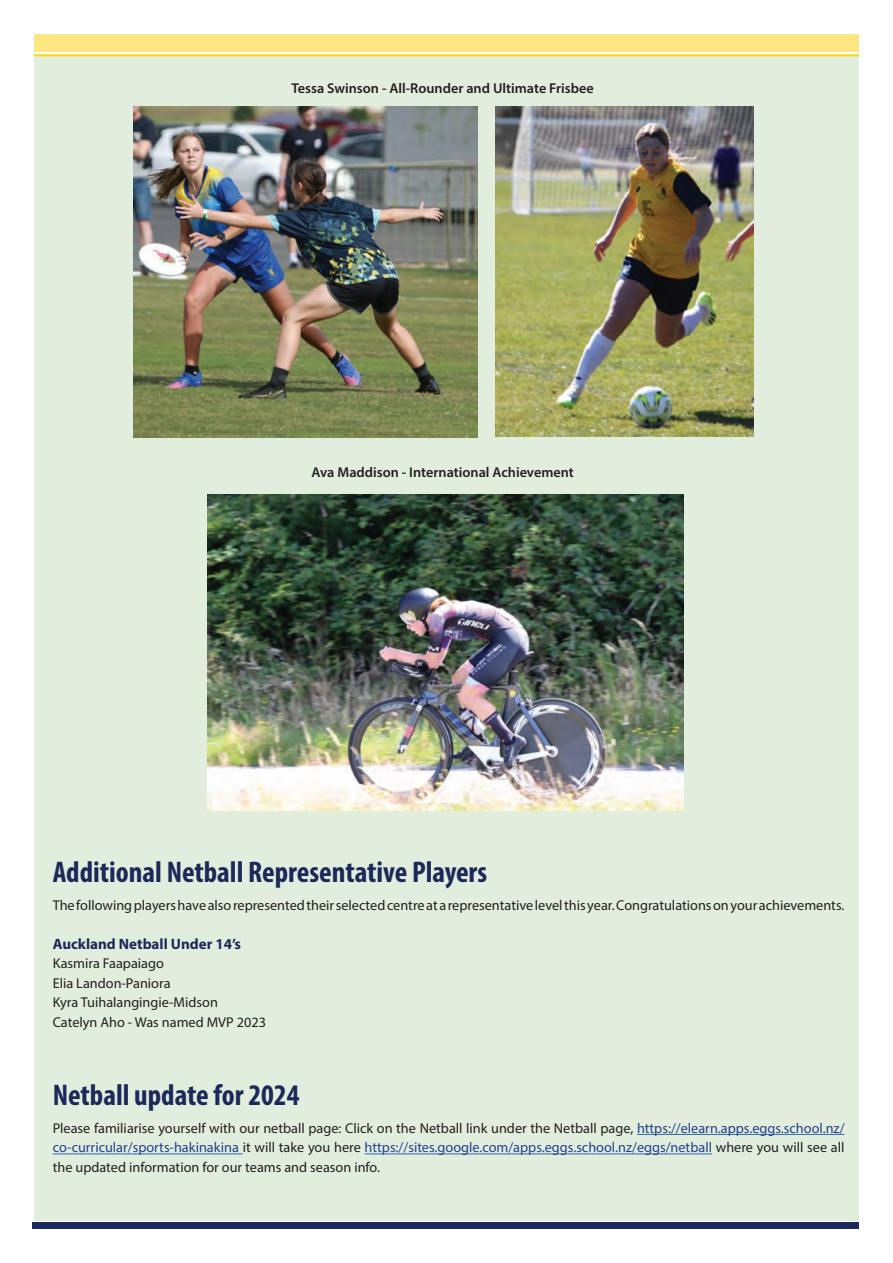
<style>
.page{position:relative;width:893px;height:1263px;background:#fff}
.page>*{position:absolute;margin:0;border:0;box-sizing:border-box;transform-origin:0 0}
.t1{font:700 condensed 30px "Myriad Pro";color:#1c285a}
.t2{font:700 15px "Myriad Pro";color:#1c285a}
.t3{font:14.25px/19.5px "Myriad Pro";color:#231f20}
.t4{font:600 14.25px "Myriad Pro";color:#231f20}
.s1{color:#253f8e}
</style>
<div class="page">
<div style="left:34px;top:55px;width:825px;height:1166px;background:#e1eedd"></div>
<div style="left:34px;top:34px;width:825px;height:17px;background:#fbe681"></div>
<hr style="left:34px;top:54px;width:825px;height:2px;background:#f9d907">
<hr style="left:637px;top:1134px;width:207px;height:1px;background:#2865b1">
<hr style="left:53px;top:1153px;width:190px;height:1px;background:#2865b1">
<hr style="left:365px;top:1153px;width:347px;height:1px;background:#2865b1">
<div style="left:33px;top:1222px;width:826px;height:7px;background:#1c285a"></div>
<img style="left:134px;top:107px;width:343px;height:330px">
<img style="left:495px;top:106px;width:258px;height:331px">
<img style="left:207px;top:494px;width:477px;height:316px">
<p class="t4" style="left:291px;top:79px;width:304px">Tessa Swinson - All-Rounder and Ultimate Frisbee</p>
<p class="t4" style="left:311px;top:463px;width:264px">Ava Maddison - International Achievement</p>
<h1 class="t1" style="left:53px;top:853px;width:436px">Additional Netball Representative Players</h1>
<p class="t3" style="left:53px;top:895px;width:793px">The following players have also represented their selected centre at a representative level this year. Congratulations on your achievements.</p>
<p class="t2" style="left:53px;top:934px;width:190px">Auckland Netball Under 14’s</p>
<p class="t3" style="left:53px;top:954px;width:215px">Kasmira Faapaiago<br>Elia Landon-Paniora<br>Kyra Tuihalangingie-Midson<br>Catelyn Aho - Was named MVP 2023</p>
<h1 class="t1" style="left:53px;top:1076px;width:248px">Netball update for 2024</h1>
<p class="t3" style="left:53px;top:1118px;width:793px;text-align:justify">Please familiarise yourself with our netball page: Click on the Netball link under the Netball page, <span class="s1">https://elearn.apps.eggs.school.nz/ co-curricular/sports-hakinakina</span> it will take you here <span class="s1">https://sites.google.com/apps.eggs.school.nz/eggs/netball</span> where you will see all the updated information for our teams and season info.</p>
</div>
